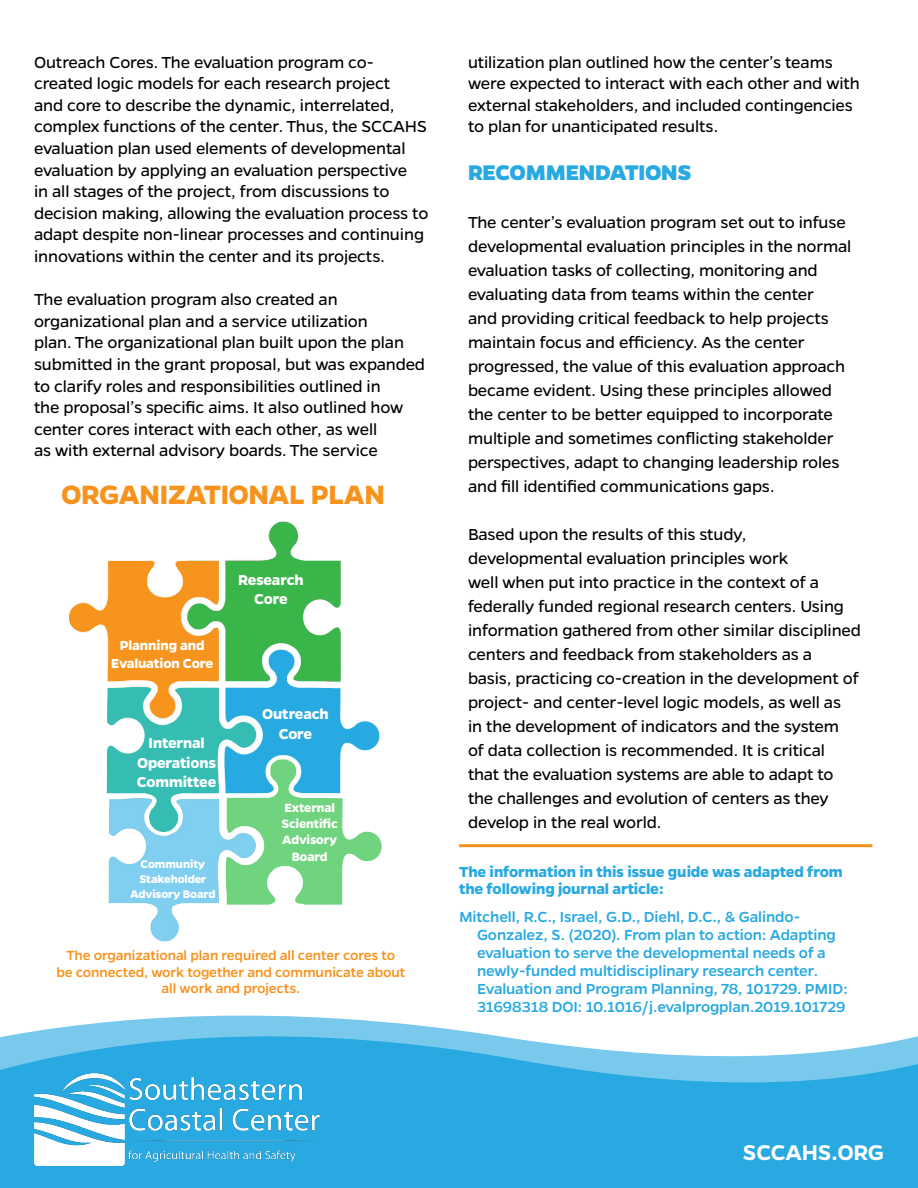
<style>
.page{position:relative;width:918px;height:1188px;background:#fff}
.page>*{position:absolute;margin:0;border:0;box-sizing:border-box;transform-origin:0 0}
.t1{font:700 30px "Gentona";letter-spacing:-.01em;color:#f7931d}
.t2{font:600 24.15px "Gentona";letter-spacing:-.01em;color:#fff}
.t3{font:800 24px "Gentona";letter-spacing:-.015em;color:#28a9e1}
.t4{font:18px/24px "Gentona";letter-spacing:-.01em;color:#000}
.Paragraph_Style_1{font:500 16.5px/18px "Gentona";letter-spacing:-.01em;color:#28a9e1}
.t5{font:700 16.5px/16.5px "Gentona";letter-spacing:-.01em;color:#28a9e1}
.t6{font:700 16.2px "Gentona";letter-spacing:-.01em;color:#fff}
.Paragraph_Style_1-2{font:500 15px "Gentona";letter-spacing:-.01em;color:#f7931d}
.t7{font:700 14.85px "Gentona";letter-spacing:-.01em;color:#fff}
.t8{font:700 13.65px "Gentona";letter-spacing:-.01em;color:#fff}
.t9{font:700 12.45px "Gentona";letter-spacing:-.01em;color:#fff}
</style>
<div class="page">
<svg style="left:0;top:904px;width:918px;height:284px"></svg>
<img style="left:34px;top:1073px;width:285px;height:92px">
<hr style="left:459px;top:844px;width:413px;height:3px;background:#f7931d">
<img style="left:256px;top:863px;width:87px;height:41px">
<img style="left:69px;top:521px;width:313px;height:342px">
<img style="left:108px;top:798px;width:148px;height:144px">
<p class="t4" style="left:34px;top:51px;width:396px;line-height:21.6px">Outreach Cores. The evaluation program co&shy;created logic models for each research project<br>and core to describe the dynamic, interrelated, complex functions of the center. Thus, the SCCAHS evaluation plan used elements of developmental evaluation by applying an evaluation perspective<br>in all stages of the project, from discussions to decision making, allowing the evaluation process to adapt despite non-linear processes and continuing innovations within the center and its projects.</p>
<p class="t4" style="left:34px;top:289px;width:393px;line-height:21.6px">The evaluation program also created an organizational plan and a service utilization<br>plan. The organizational plan built upon the plan submitted in the grant proposal, but was expanded to clarify roles and responsibilities outlined in<br>the proposal’s specific aims. It also outlined how center cores interact with each other, as well<br>as with external advisory boards. The service</p>
<p class="t1" style="left:61px;top:477px;width:325px">ORGANIZATIONAL PLAN</p>
<p class="t7" style="left:120px;top:637px;width:86px">Planning and</p>
<p class="t7" style="left:111px;top:655px;width:104px">Evaluation Core</p>
<p class="t6" style="left:149px;top:734px;width:58px">Internal</p>
<p class="t6" style="left:137px;top:753px;width:81px">Operations</p>
<p class="t6" style="left:137px;top:773px;width:81px">Committee</p>
<p class="t9" style="left:141px;top:856px;width:66px">Community</p>
<p class="t9" style="left:139px;top:871px;width:68px">Stakeholder</p>
<p class="t9" style="left:130px;top:886px;width:87px">Advisory Board</p>
<p class="t6" style="left:238px;top:570px;width:67px">Research</p>
<p class="t6" style="left:254px;top:590px;width:35px">Core</p>
<p class="t6" style="left:262px;top:705px;width:68px">Outreach</p>
<p class="t6" style="left:279px;top:724px;width:35px">Core</p>
<p class="t8" style="left:284px;top:799px;width:52px">External</p>
<p class="t8" style="left:282px;top:816px;width:58px">Scientific</p>
<p class="t8" style="left:282px;top:832px;width:56px">Advisory</p>
<p class="t8" style="left:292px;top:849px;width:37px">Board</p>
<p class="Paragraph_Style_1-2" style="left:66px;top:947px;width:330px">The organizational plan required all center cores to</p>
<p class="Paragraph_Style_1-2" style="left:56px;top:964px;width:350px">be connected, work together and communicate about</p>
<p class="Paragraph_Style_1-2" style="left:162px;top:980px;width:140px">all work and projects.</p>
<p class="t4" style="left:468px;top:51px;width:393px;line-height:21.6px">utilization plan outlined how the center’s teams were expected to interact with each other and with external stakeholders, and included contingencies to plan for unanticipated results.</p>
<p class="t3" style="left:468px;top:159px;width:225px">RECOMMENDATIONS</p>
<p class="t4" style="left:468px;top:211px;width:385px">The center’s evaluation program set out to infuse developmental evaluation principles in the normal evaluation tasks of collecting, monitoring and evaluating data from teams within the center<br>and providing critical feedback to help projects maintain focus and efficiency. As the center progressed, the value of this evaluation approach became evident. Using these principles allowed the center to be better equipped to incorporate multiple and sometimes conflicting stakeholder perspectives, adapt to changing leadership roles and fill identified communications gaps.</p>
<p class="t4" style="left:468px;top:523px;width:394px">Based upon the results of this study, developmental evaluation principles work<br>well when put into practice in the context of a federally funded regional research centers. Using information gathered from other similar disciplined centers and feedback from stakeholders as a<br>basis, practicing co-creation in the development of project- and center-level logic models, as well as<br>in the development of indicators and the system<br>of data collection is recommended. It is critical that the evaluation systems are able to adapt to the challenges and evolution of centers as they develop in the real world.</p>
<p class="t5" style="left:459px;top:863px;width:385px">The information in this issue guide was adapted from the following journal article:</p>
<p class="Paragraph_Style_1" style="left:477px;top:907px;width:372px;text-indent:-18px">Mitchell, R.C., Israel, G.D., Diehl, D.C., &amp; Galindo-Gonzalez, S. (2020). From plan to action: Adapting evaluation to serve the developmental needs of a newly-funded multidisciplinary research center.<br>Evaluation and Program Planning, 78, 101729. PMID:<br>31698318 DOI: 10.1016/j.evalprogplan.2019.101729</p>
<p class="t2" style="left:743px;top:1139px;width:142px">SCCAHS.ORG</p>
</div>
